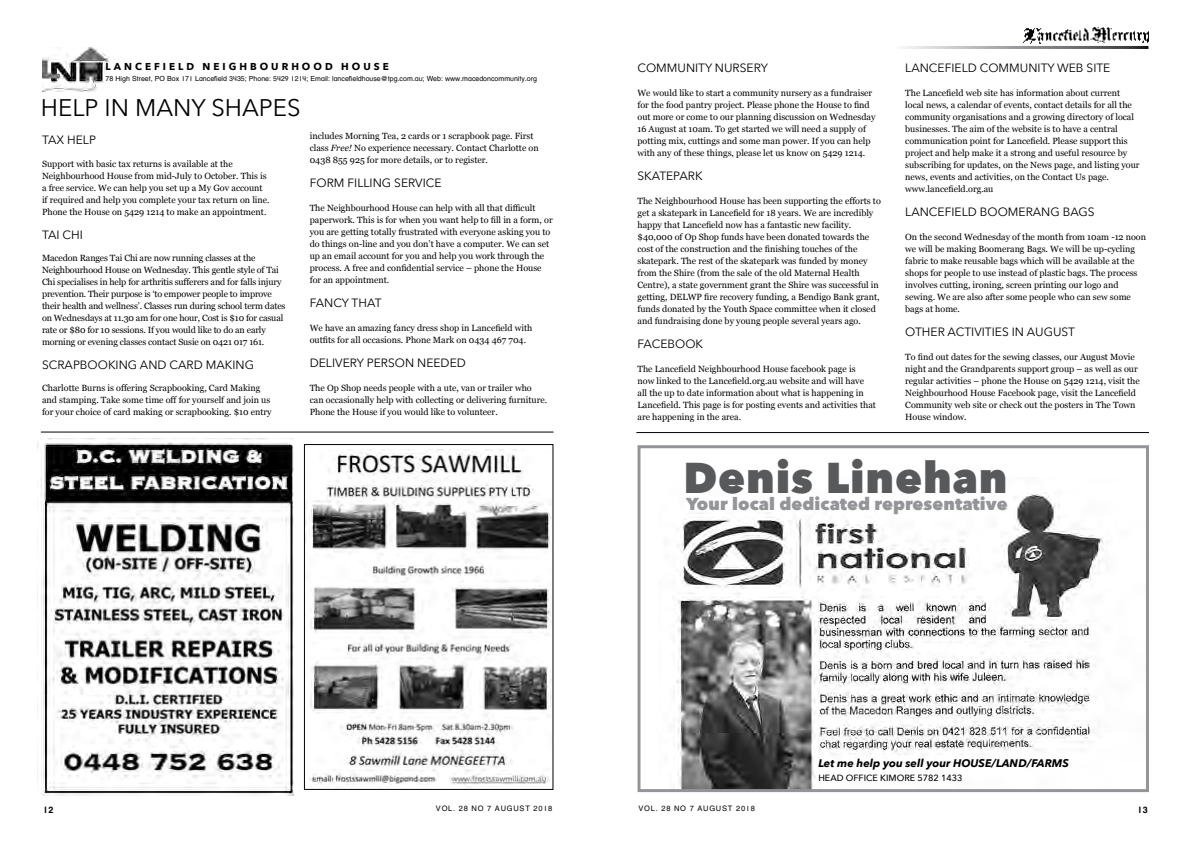
<style>
.page{position:relative;width:1191px;height:842px;background:#fff}
.page>*{position:absolute;margin:0;border:0;box-sizing:border-box;transform-origin:0 0}
.t1{font:800 43px "Avenir Next";letter-spacing:.02em;color:#58595b}
.t2{font:24px "Avenir Next";color:#000}
.t3{font:800 17.2px "Avenir Next";letter-spacing:.005em;color:#939598}
.t4{font:12px "Avenir Next";color:#000}
.t5{font:italic 700 11px "Avenir Next";color:#000}
.t6{font:700 10px "Avenir Next";letter-spacing:.3em;color:#000}
.t7{font:9px/12px "Georgia";color:#000}
.t8{font:500 9px "Avenir Next";color:#000}
.t9{font:700 9px "Helvetica Textbook";color:#000}
.t10{font:7.5px "Helvetica Textbook";letter-spacing:.1em;color:#000}
.t11{font:7px "Helvetica Textbook";color:#000}
.s1{font-style:italic}
</style>
<div class="page">
<img style="left:309px;top:449px;width:242px;height:338px">
<div style="left:304px;top:444px;width:249px;height:346px;border:1px solid #000"></div>
<img style="left:38px;top:439px;width:256px;height:357px">
<hr style="left:41px;top:432px;width:512px;height:1px;background:#000">
<img style="left:674px;top:493px;width:430px;height:295px">
<div style="left:637px;top:445px;width:512px;height:347px;border:3px solid #939598"></div>
<hr style="left:636px;top:432px;width:513px;height:1px;background:#000">
<img style="left:42px;top:47px;width:67px;height:44px">
<img style="left:1024px;top:27px;width:125px;height:20px">
<hr style="left:893px;top:46px;width:255px;height:3px;background:#fff">
<p class="t6" style="left:106px;top:60px;width:285px">LANCEFIEL D N EIGHBOURHOOD H OUSE</p>
<p class="t11" style="left:106px;top:74px;width:433px">78 High Street, PO Box 171 Lancefield 3435; Phone: 5429 1214; Email: lancefieldhouse@tpg.com.au; Web: www.macedoncommunity.org</p>
<h2 class="t2" style="left:41px;top:94px;width:261px">HELP IN MANY SHAPES</h2>
<h3 class="t4" style="left:42px;top:133px;width:55px">TAX HELP</h3>
<p class="t7" style="left:42px;top:158px;width:229px">Support with basic tax returns is available at the Neighbourhood House from mid-July to October. This is a free service. We can help you set up a My Gov account if required and help you complete your tax return on line.<br>Phone the House on 5429 1214 to make an appointment.</p>
<h3 class="t4" style="left:42px;top:228px;width:43px">TAI CHI</h3>
<p class="t7" style="left:42px;top:252px;width:245px">Macedon Ranges Tai Chi are now running classes at the Neighbourhood House on Wednesday. This gentle style of Tai Chi specialises in help for arthritis sufferers and for falls injury prevention. Their purpose is ‘to empower people to improve their health and wellness’. Classes run during school term dates on Wednesdays at 11.30 am for one hour, Cost is $10 for casual rate or $80 for 10 sessions. If you would like to do an early morning or evening classes contact Susie on 0421 017 161.</p>
<h3 class="t4" style="left:42px;top:358px;width:213px">SCRAPBOOKING AND CARD MAKING</h3>
<p class="t7" style="left:42px;top:382px;width:231px">Charlotte Burns is offering Scrapbooking, Card Making and stamping. Take some time off for yourself and join us for your choice of card making or scrapbooking. $10 entry</p>
<p class="t7" style="left:310px;top:129px;width:230px">includes Morning Tea, 2 cards or 1 scrapbook page. First class <span class="s1">Free!</span> No experience necessary. Contact Charlotte on<br>0438 855 925 for more details, or to register.</p>
<h3 class="t4" style="left:310px;top:175px;width:133px">FORM FILLING SERVICE</h3>
<p class="t7" style="left:310px;top:201px;width:244px">The Neighbourhood House can help with all that difficult paperwork. This is for when you want help to fill in a form, or you are getting totally frustrated with everyone asking you to do things on-line and you don’t have a computer. We can set up an email account for you and help you work through the process. A free and confidential service – phone the House for an appointment.</p>
<h3 class="t4" style="left:310px;top:295px;width:73px">FANCY THAT</h3>
<p class="t7" style="left:310px;top:321px;width:224px">We have an amazing fancy dress shop in Lancefield with outfits for all occasions. Phone Mark on 0434 467 704.</p>
<h3 class="t4" style="left:310px;top:355px;width:158px">DELIVERY PERSON N EEDED</h3>
<p class="t7" style="left:310px;top:381px;width:239px">The Op Shop needs people with a ute, van or trailer who can occasionally help with collecting or delivering furniture.<br>Phone the House if you would like to volunteer.</p>
<h3 class="t4" style="left:637px;top:61px;width:132px">COMMUNITY N URSERY</h3>
<p class="t7" style="left:637px;top:87px;width:240px">We would like to start a community nursery as a fundraiser for the food pantry project. Please phone the House to find out more or come to our planning discussion on Wednesday 16 August at 10am. To get started we will need a supply of potting mix, cuttings and some man power. If you can help with any of these things, please let us know on 5429 1214.</p>
<h3 class="t4" style="left:637px;top:169px;width:67px">SKATEPARK</h3>
<p class="t7" style="left:637px;top:195px;width:245px">The Neighbourhood House has been supporting the efforts to get a skatepark in Lancefield for 18 years. We are incredibly happy that Lancefield now has a fantastic new facility. $40,000 of Op Shop funds have been donated towards the cost of the construction and the finishing touches of the skatepark. The rest of the skatepark was funded by money from the Shire (from the sale of the old Maternal Health Centre), a state government grant the Shire was successful in getting, DELWP fire recovery funding, a Bendigo Bank grant, funds donated by the Youth Space committee when it closed and fundraising done by young people several years ago.</p>
<h3 class="t4" style="left:637px;top:337px;width:67px">FACEBOOK</h3>
<p class="t7" style="left:637px;top:363px;width:240px">The Lancefield Neighbourhood House facebook page is<br>now linked to the Lancefield.org.au website and will have<br>all the up to date information about what is happening in Lancefield. This page is for posting events and activities that are happening in the area.</p>
<h3 class="t4" style="left:905px;top:61px;width:207px">LANCEFIELD COMMUNITY WEB SITE</h3>
<p class="t7" style="left:905px;top:87px;width:236px">The Lancefield web site has information about current local news, a calendar of events, contact details for all the community organisations and a growing directory of local businesses. The aim of the website is to have a central communication point for Lancefield. Please support this project and help make it a strong and useful resource by subscribing for updates, on the News page, and listing your news, events and activities, on the Contact Us page. www.lancefield.org.au</p>
<h3 class="t4" style="left:905px;top:205px;width:191px">LANCEFIELD BOOMERANG BAGS</h3>
<p class="t7" style="left:905px;top:231px;width:242px">On the second Wednesday of the month from 10am -12 noon we will be making Boomerang Bags. We will be up-cycling fabric to make reusable bags which will be available at the shops for people to use instead of plastic bags. The process involves cutting, ironing, screen printing our logo and sewing. We are also after some people who can sew some bags at home.</p>
<h3 class="t4" style="left:905px;top:325px;width:171px">OTHER ACTIVITIES IN AUGUST</h3>
<p class="t7" style="left:905px;top:351px;width:236px">To find out dates for the sewing classes, our August Movie night and the Grandparents support group – as well as our regular activities – phone the House on 5429 1214, visit the Neighbourhood House Facebook page, visit the Lancefield Community web site or check out the posters in The Town House window.</p>
<h1 class="t1" style="left:683px;top:451px;width:325px">Denis Linehan</h1>
<h3 class="t3" style="left:686px;top:493px;width:323px">Your local dedicated representative</h3>
<p class="t5" style="left:818px;top:756px;width:252px">Let me help you sell your HOUSE/LAND/FARMS</p>
<p class="t8" style="left:818px;top:772px;width:146px">HEAD OFFICE KIMORE 5782 1433</p>
<p class="t9" style="left:43px;top:804px;width:12px">12</p>
<p class="t10" style="left:436px;top:804px;width:118px">VOL. 28 NO 7 august 2018</p>
<p class="t10" style="left:638px;top:804px;width:118px">VOL. 28 NO 7 august 2018</p>
<p class="t9" style="left:1137px;top:804px;width:12px">13</p>
</div>
